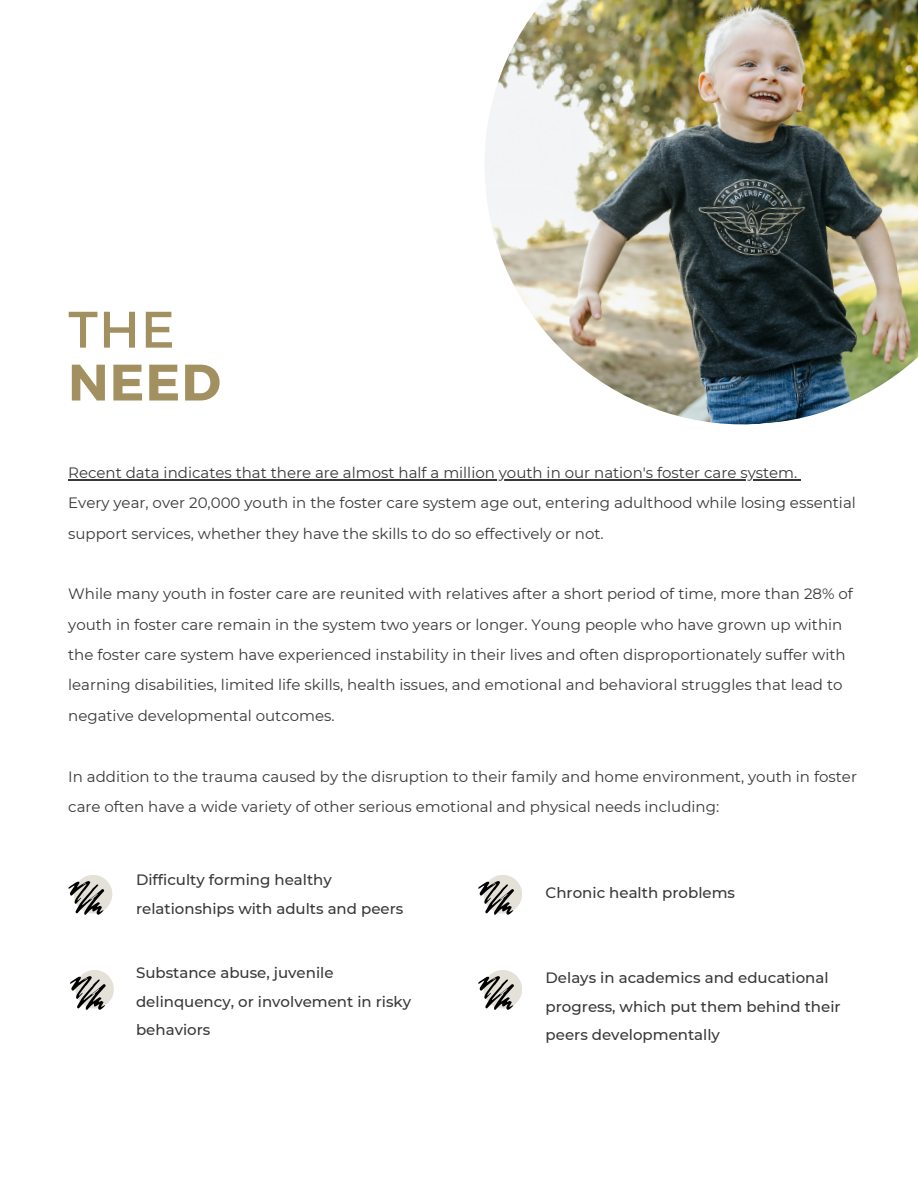
<style>
.page{position:relative;width:918px;height:1188px;background:#fff}
.page>*{position:absolute;margin:0;border:0;box-sizing:border-box;transform-origin:0 0}
.t1{font:700 51.3px "Montserrat";color:#a29060}
.t2{font:51.3px "Montserrat";color:#a29060}
.t3{font:15px/30.3px "Montserrat";color:#363936}
.t4{font:500 15px/28.5px "Montserrat";color:#363936}
</style>
<div class="page">
<img style="left:485px;top:0;width:433px;height:425px">
<hr style="left:68px;top:479px;width:729px;height:1px;background:#363936">
<div style="left:74px;top:875px;width:38px;height:38px;background:#e4e1d9;border-radius:50%"></div>
<svg style="left:68px;top:881px;width:36px;height:34px"></svg>
<div style="left:484px;top:875px;width:38px;height:38px;background:#e4e1d9;border-radius:50%"></div>
<svg style="left:478px;top:881px;width:36px;height:34px"></svg>
<div style="left:75px;top:970px;width:39px;height:39px;background:#e4e1d9;border-radius:50%"></div>
<svg style="left:70px;top:976px;width:36px;height:34px"></svg>
<div style="left:484px;top:970px;width:38px;height:39px;background:#e4e1d9;border-radius:50%"></div>
<svg style="left:478px;top:976px;width:36px;height:34px"></svg>
<h1 class="t2" style="left:68px;top:296px;width:108px">THE</h1>
<h1 class="t1" style="left:68px;top:349px;width:154px">NEED</h1>
<p class="t3" style="left:68px;top:457px;width:789px">Recent data indicates that there are almost half a million youth in our nation's foster care system.<br>Every year, over 20,000 youth in the foster care system age out, entering adulthood while losing essential support services, whether they have the skills to do so effectively or not.</p>
<p class="t3" style="left:68px;top:579px;width:786px">While many youth in foster care are reunited with relatives after a short period of time, more than 28% of youth in foster care remain in the system two years or longer. Young people who have grown up within the foster care system have experienced instability in their lives and often disproportionately suffer with learning disabilities, limited life skills, health issues, and emotional and behavioral struggles that lead to negative developmental outcomes.</p>
<p class="t3" style="left:68px;top:761px;width:790px">In addition to the trauma caused by the disruption to their family and home environment, youth in foster care often have a wide variety of other serious emotional and physical needs including:</p>
<p class="t4" style="left:136px;top:865px;width:269px">Difficulty forming healthy relationships with adults and peers</p>
<p class="t4" style="left:136px;top:959px;width:277px">Substance abuse, juvenile delinquency, or involvement in risky behaviors</p>
<p class="t4" style="left:546px;top:879px;width:191px">Chronic health problems</p>
<p class="t4" style="left:546px;top:964px;width:297px">Delays in academics and educational progress, which put them behind their peers developmentally</p>
</div>
